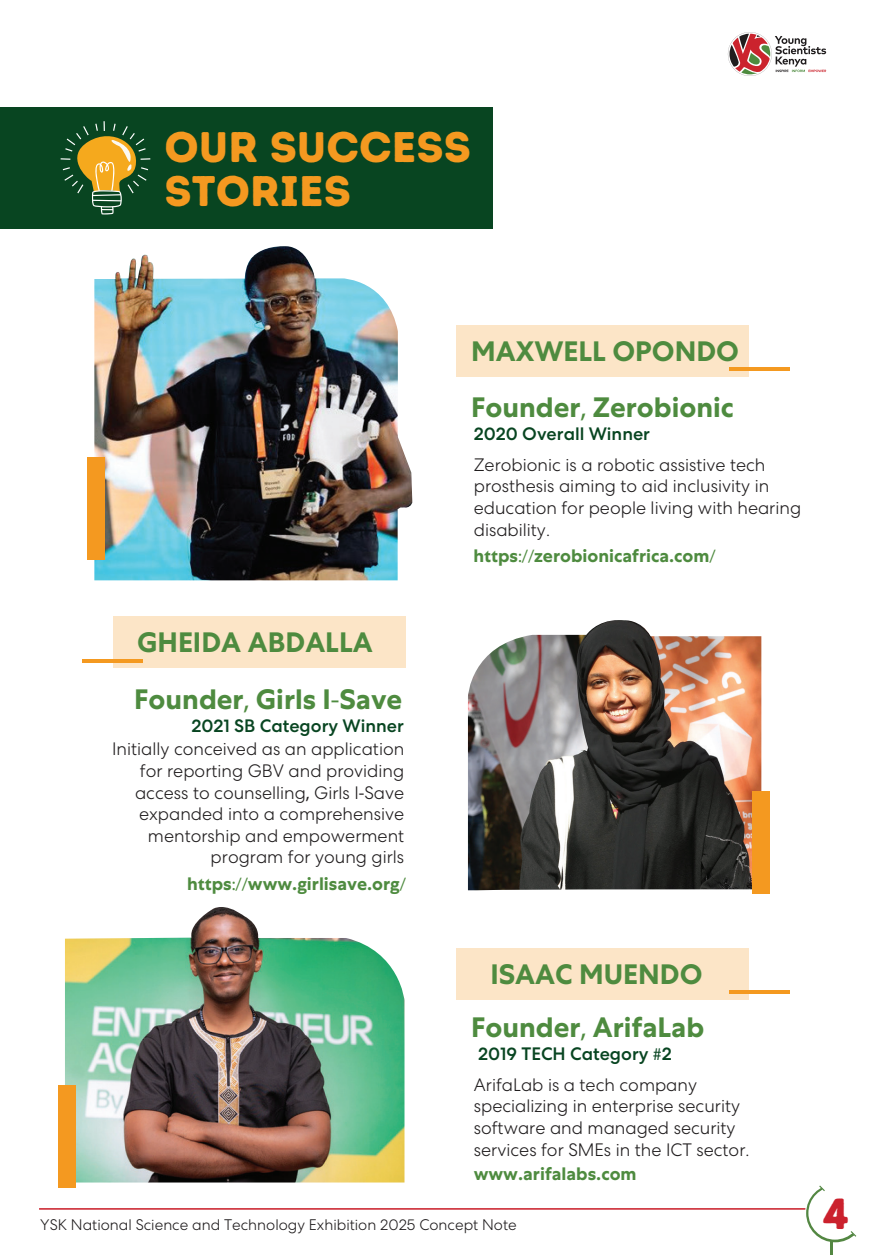
<style>
.page{position:relative;width:884px;height:1255px;background:#fff}
.page>*{position:absolute;margin:0;border:0;box-sizing:border-box;transform-origin:0 0}
.t1{font:43.35px "Intro Rust Base";color:#cb212d}
.t2{font:42.75px/44.8px "Intro Rust Base";color:#f49920}
.t3{font:700 28.05px/56.4px "Centra No 1 TRIAL";color:#4e8b3f}
.t4{font:300 18px/21.6px "Centra No 2 TRIAL";color:#201d1e}
.t5{font:700 18px "Centra No 1 TRIAL";color:#4e8b3f}
.t6{font:500 18px "Centra No 2 TRIAL";color:#084521}
.t7{font:300 15.3px "Centra No 2 TRIAL";color:#201d1e}
.s1{font-family:"Myriad Pro";font-weight:400}
.s2{font-weight:500;color:#084521}
.s3{font-family:"Myriad Pro";font-weight:400;color:#084521}
</style>
<div class="page">
<div style="left:456px;top:325px;width:292px;height:51px;background:#fce5c7"></div>
<hr style="left:830px;top:1240px;width:3px;height:15px;background:#538742">
<svg style="left:805px;top:1185px;width:51px;height:57px"></svg>
<hr style="left:39px;top:1208px;width:766px;height:1px;background:#cb212d">
<div style="left:0;top:107px;width:492px;height:121px;background:#084521"></div>
<svg style="left:727px;top:32px;width:98px;height:44px"></svg>
<svg style="left:61px;top:121px;width:89px;height:93px"></svg>
<img style="left:94px;top:246px;width:318px;height:334px">
<hr style="left:729px;top:367px;width:60px;height:4px;background:#f49920">
<div style="left:456px;top:948px;width:292px;height:51px;background:#fce5c7"></div>
<hr style="left:729px;top:990px;width:60px;height:4px;background:#f49920">
<div style="left:113px;top:616px;width:292px;height:52px;background:#fce5c7"></div>
<hr style="left:83px;top:659px;width:60px;height:4px;background:#f49920">
<div style="left:87px;top:457px;width:18px;height:103px;background:#f49920"></div>
<img style="left:468px;top:620px;width:293px;height:270px">
<img style="left:65px;top:907px;width:339px;height:275px">
<div style="left:751px;top:791px;width:18px;height:102px;background:#f49920"></div>
<div style="left:58px;top:1085px;width:17px;height:103px;background:#f49920"></div>
<h2 class="t2" style="left:164px;top:125px;width:308px">OUR SUCCESS<br>STORIES</h2>
<h3 class="t3" style="left:134px;top:615px;width:269px">GHEIDA ABDALLA<br>Founder<span class="s1">,</span> Girls I<span class="s1">-</span>Save</h3>
<p class="t6" style="left:191px;top:715px;width:214px">2021 SB Category Winner</p>
<p class="t4" style="left:112px;top:738px;width:293px;text-align:right">Initially conceived as an application for reporting GBV and providing access to counselling<span class="s1">,</span> Girls I<span class="s1">-</span>Save expanded into a comprehensive mentorship and empowerment program for young girls</p>
<p class="t5" style="left:187px;top:873px;width:220px">https<span class="s1">://</span>www.girlisave.org<span class="s1">/</span></p>
<h3 class="t3" style="left:471px;top:323px;width:269px">MAXWELL OPONDO<br>Founder<span class="s1">,</span> Zerobionic</h3>
<p class="t6" style="left:473px;top:423px;width:178px">2020 Overall Winner</p>
<p class="t4" style="left:473px;top:454px;width:329px">Zerobionic is a robotic assistive tech prosthesis aiming to aid inclusivity in education for people living with hearing disability.</p>
<p class="t5" style="left:473px;top:545px;width:244px">https<span class="s1">://</span>zerobionicafrica.com<span class="s1">/</span></p>
<h3 class="t3" style="left:471px;top:948px;width:234px;line-height:53.4px;text-align:right">ISAAC MUENDO<br>Founder<span class="s1">,</span> ArifaLab</h3>
<p class="t4" style="left:473px;top:1039px;width:225px;line-height:30.6px"><span class="s2">2019 TECH Category</span> <span class="s3">#</span><span class="s2">2<br></span>ArifaLab is a tech company</p>
<p class="t4" style="left:473px;top:1095px;width:277px">specializing in enterprise security software and managed security services for SMEs in the ICT sector.</p>
<p class="t5" style="left:473px;top:1163px;width:164px">www.arifalabs.com</p>
<p class="t7" style="left:40px;top:1216px;width:478px">YSK National Science and Technology Exhibition 2025 Concept Note</p>
<h1 class="t1" style="left:822px;top:1186px;width:28px">4</h1>
</div>
